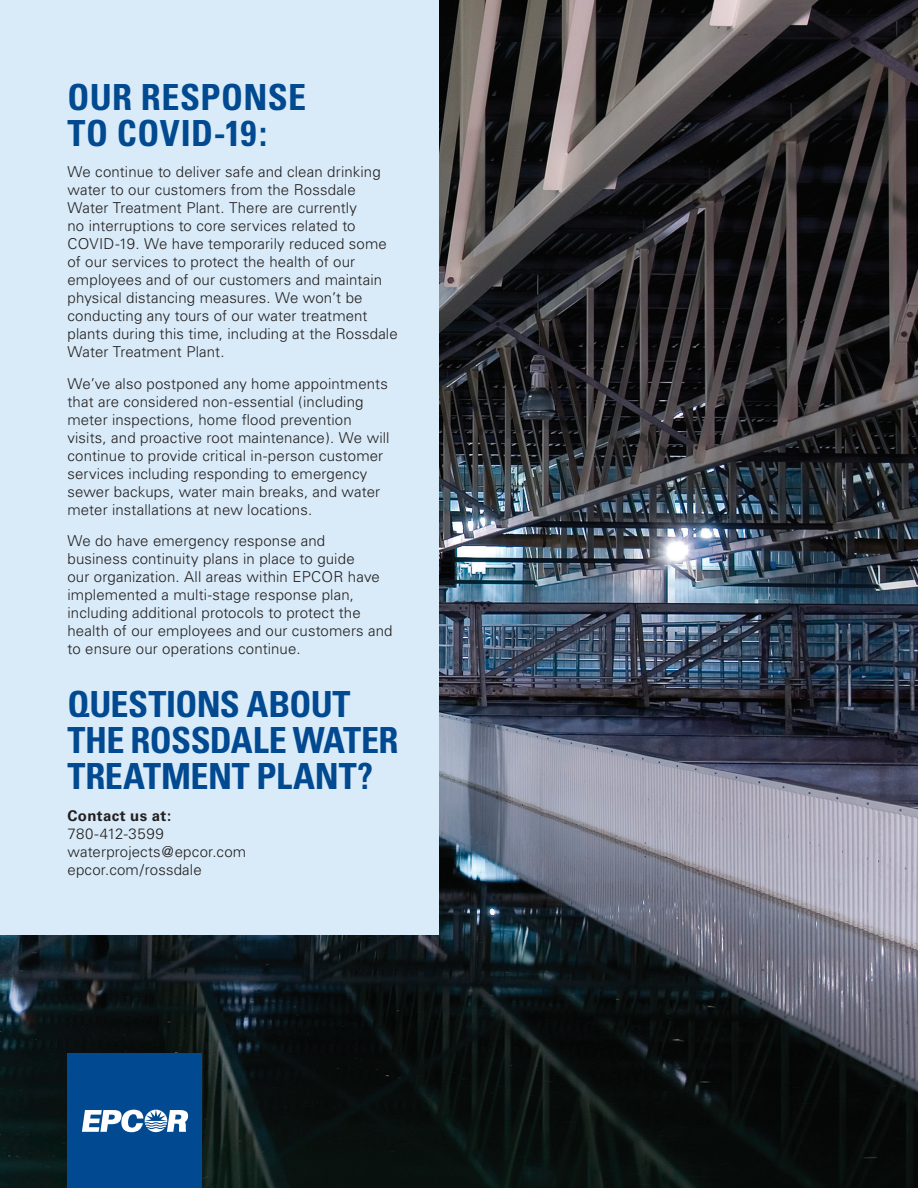
<style>
.page{position:relative;width:918px;height:1188px;background:#fff}
.page>*{position:absolute;margin:0;border:0;box-sizing:border-box;transform-origin:0 0}
.t1{font:700 condensed 36px/36px "Univers";letter-spacing:-.005em;color:#014990}
.t2{font:300 15px/18px "Univers";letter-spacing:.01em;color:#231f20}
.t3{font:700 15px "Univers";letter-spacing:.025em;color:#231f20}
</style>
<div class="page">
<img style="left:0;top:0;width:918px;height:1188px">
<div style="left:0;top:0;width:439px;height:934px;background:#d9ebf8"></div>
<div style="left:68px;top:1053px;width:134px;height:135px;background:#014990"></div>
<svg style="left:82px;top:1110px;width:106px;height:22px"></svg>
<h1 class="t1" style="left:68px;top:79px;width:240px">OUR RESPONSE<br>TO COVID-19:</h1>
<p class="t2" style="left:68px;top:163px;width:332px">We continue to deliver safe and clean drinking water to our customers from the Rossdale Water Treatment Plant. There are currently<br>no interruptions to core services related to COVID-19. We have temporarily reduced some of our services to protect the health of our employees and of our customers and maintain physical distancing measures. We won’t be conducting any tours of our water treatment plants during this time, including at the Rossdale Water Treatment Plant.</p>
<p class="t2" style="left:68px;top:374px;width:324px">We’ve also postponed any home appointments that are considered non-essential (including meter inspections, home flood prevention visits, and proactive root maintenance). We will continue to provide critical in-person customer services including responding to emergency sewer backups, water main breaks, and water meter installations at new locations.</p>
<p class="t2" style="left:68px;top:532px;width:327px">We do have emergency response and<br>business continuity plans in place to guide<br>our organization. All areas within EPCOR have implemented a multi-stage response plan, including additional protocols to protect the health of our employees and our customers and to ensure our operations continue.</p>
<h1 class="t1" style="left:68px;top:686px;width:333px">QUESTIONS ABOUT<br>THE ROSSDALE WATER<br>TREATMENT PLANT?</h1>
<p class="t3" style="left:68px;top:807px;width:105px">Contact us at:</p>
<p class="t2" style="left:68px;top:824px;width:180px">780-412-3599 waterprojects@epcor.com epcor.com/rossdale</p>
</div>
